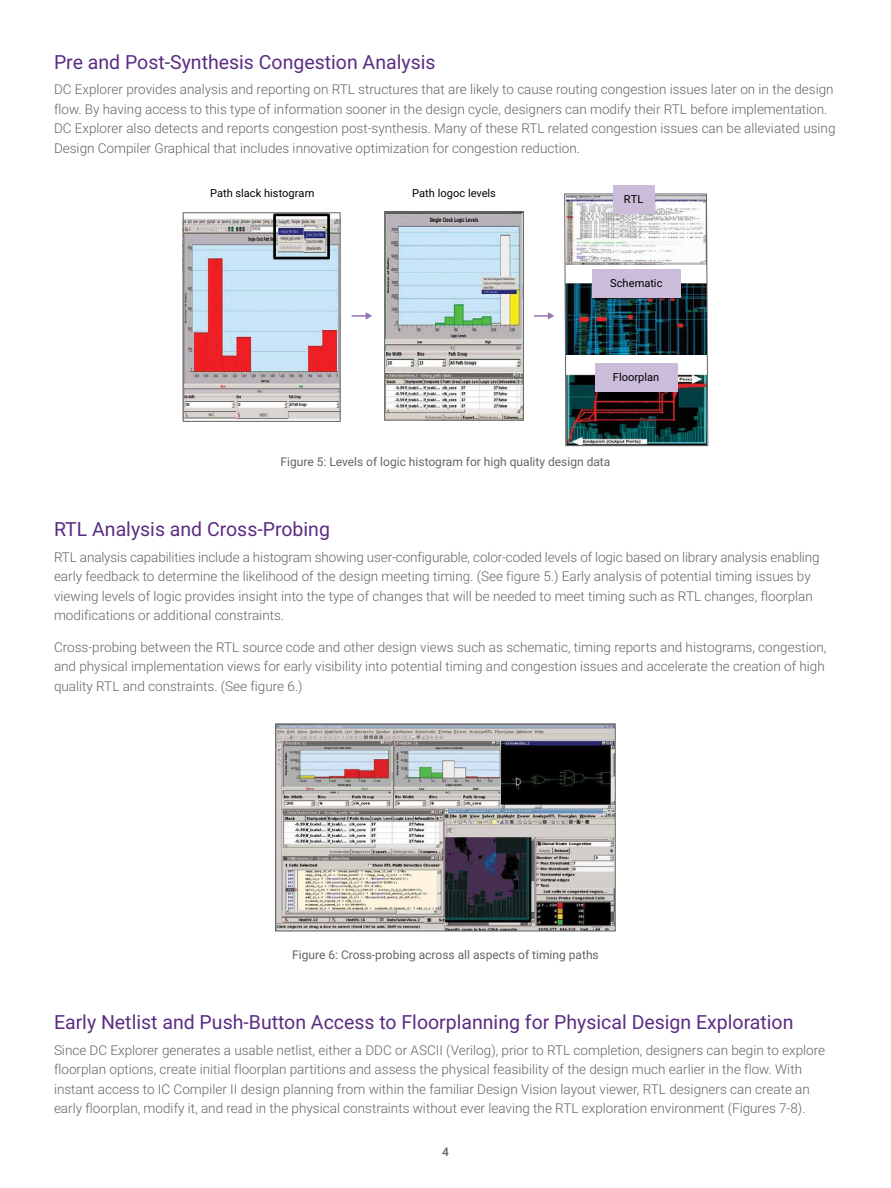
<style>
.page{position:relative;width:891px;height:1188px;background:#fff}
.page>*{position:absolute;margin:0;border:0;box-sizing:border-box;transform-origin:0 0}
.HEADING_1{font:19.5px "Roboto";color:#5a2c82}
.BODY_COPY{font:300 13.5px/19.5px "Roboto";color:#636466}
.FIGURE_CAPTION{font:12px "Roboto";color:#636466}
.t1{font:500 12px "Roboto";color:#636466}
.t2{font:11.1px "Roboto";color:#000}
</style>
<div class="page">
<img style="left:183px;top:193px;width:525px;height:253px">
<div style="left:613px;top:185px;width:42px;height:29px;background:#cbbcda"></div>
<img style="left:277px;top:726px;width:337px;height:203px">
<div style="left:275px;top:724px;width:341px;height:207px;border:1px solid #636466"></div>
<p class="HEADING_1" style="left:54px;top:48px;width:383px">Pre and Post-Synthesis Congestion Analysis</p>
<p class="BODY_COPY" style="left:54px;top:79px;width:783px">DC Explorer provides analysis and reporting on RTL structures that are likely to cause routing congestion issues later on in the design flow. By having access to this type of information sooner in the design cycle, designers can modify their RTL before implementation.<br>DC Explorer also detects and reports congestion post-synthesis. Many of these RTL related congestion issues can be alleviated using Design Compiler Graphical that includes innovative optimization for congestion reduction.</p>
<p class="t2" style="left:210px;top:185px;width:106px">Path slack histogram</p>
<p class="t2" style="left:412px;top:185px;width:85px">Path logoc levels</p>
<p class="t2" style="left:624px;top:191px;width:21px">RTL</p>
<p class="t2" style="left:610px;top:275px;width:54px">Schematic</p>
<p class="t2" style="left:613px;top:370px;width:48px">Floorplan</p>
<p class="FIGURE_CAPTION" style="left:281px;top:453px;width:331px">Figure 5: Levels of logic histogram for high quality design data</p>
<p class="HEADING_1" style="left:54px;top:516px;width:278px">RTL Analysis and Cross-Probing</p>
<p class="BODY_COPY" style="left:54px;top:547px;width:767px">RTL analysis capabilities include a histogram showing user-configurable, color-coded levels of logic based on library analysis enabling early feedback to determine the likelihood of the design meeting timing. (See figure 5.) Early analysis of potential timing issues by viewing levels of logic provides insight into the type of changes that will be needed to meet timing such as RTL changes, floorplan modifications or additional constraints.</p>
<p class="BODY_COPY" style="left:54px;top:637px;width:774px;text-align:justify">Cross-probing between the RTL source code and other design views such as schematic, timing reports and histograms, congestion, and physical implementation views for early visibility into potential timing and congestion issues and accelerate the creation of high quality RTL and constraints. (See figure 6.)</p>
<p class="FIGURE_CAPTION" style="left:292px;top:946px;width:308px">Figure 6: Cross-probing across all aspects of timing paths</p>
<p class="HEADING_1" style="left:54px;top:1009px;width:741px">Early Netlist and Push-Button Access to Floorplanning for Physical Design Exploration</p>
<p class="BODY_COPY" style="left:54px;top:1040px;width:773px">Since DC Explorer generates a usable netlist, either a DDC or ASCII (Verilog), prior to RTL completion, designers can begin to explore floorplan options, create initial floorplan partitions and assess the physical feasibility of the design much earlier in the flow. With instant access to IC Compiler II design planning from within the familiar Design Vision layout viewer, RTL designers can create an early floorplan, modify it, and read in the physical constraints without ever leaving the RTL exploration environment (Figures 7-8).</p>
<p class="t1" style="left:442px;top:1144px;width:8px">4</p>
</div>
